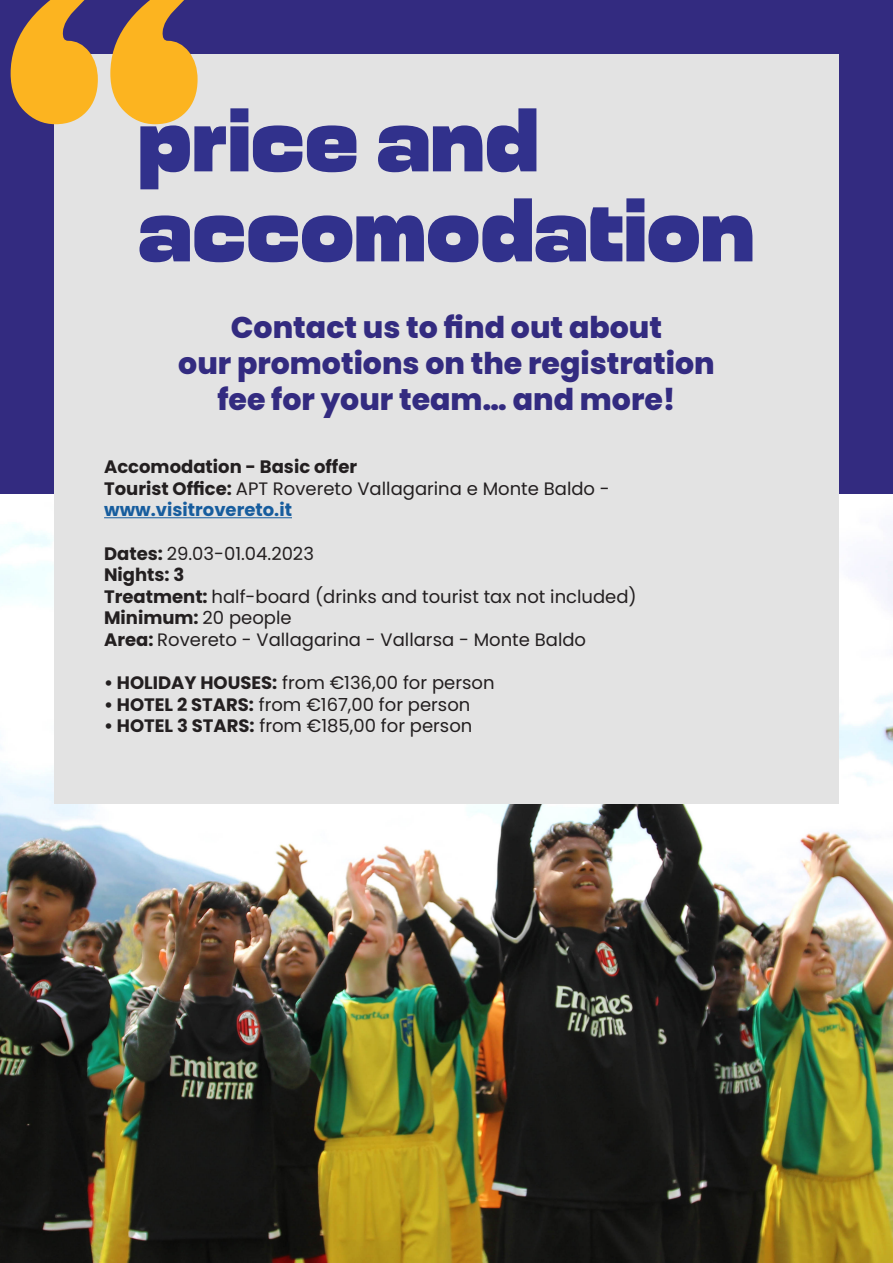
<style>
.page{position:relative;width:893px;height:1263px;background:#fff}
.page>*{position:absolute;margin:0;border:0;box-sizing:border-box;transform-origin:0 0}
.t1{font:900 90px "Millimetre";color:#31318c}
.t2{font:800 30px "Poppins";color:#332b80}
.t3{font:18px "Poppins";color:#231f20}
.t4{font:700 18px "Poppins";color:#231f20}
.t5{font:700 18px "Poppins";color:#175d9e}
.s1{font-weight:700}
.s2{font-weight:400}
</style>
<div class="page">
<img style="left:0;top:493px;width:893px;height:770px">
<div style="left:0;top:0;width:893px;height:493px;background:#332b80"></div>
<div style="left:54px;top:54px;width:785px;height:750px;background:#e3e3e3"></div>
<svg style="left:11px;top:0;width:187px;height:124px"></svg>
<hr style="left:104px;top:517px;width:188px;height:1px;background:#175d9e">
<p class="t1" style="left:138px;top:88px;width:402px">price and</p>
<p class="t1" style="left:138px;top:178px;width:618px">accomodation</p>
<p class="t2" style="left:231px;top:310px;width:433px">Contact us to find out about</p>
<p class="t2" style="left:178px;top:346px;width:538px">our promotions on the registration</p>
<p class="t2" style="left:217px;top:382px;width:460px">fee for your team… and more!</p>
<p class="t4" style="left:104px;top:456px;width:255px">Accomodation - Basic offer</p>
<p class="t3" style="left:104px;top:478px;width:507px"><span class="s1">Tourist Office:</span> APT Rovereto Vallagarina e Monte Baldo -</p>
<p class="t5" style="left:104px;top:500px;width:189px">www.visitrovereto.it</p>
<p class="t3" style="left:104px;top:543px;width:211px"><span class="s1">Dates:</span> 29.03-01.04.2023</p>
<p class="t4" style="left:104px;top:564px;width:82px">Nights: 3</p>
<p class="t3" style="left:104px;top:586px;width:534px"><span class="s1">Treatment:</span> half-board (drinks and tourist tax not included)</p>
<p class="t4" style="left:104px;top:608px;width:189px">Minimum: <span class="s2">20 people</span></p>
<p class="t3" style="left:104px;top:629px;width:484px"><span class="s1">Area:</span> Rovereto - Vallagarina - Vallarsa - Monte Baldo</p>
<p class="t3" style="left:104px;top:672px;width:392px"><span class="s1">• HOLIDAY HOUSES:</span> from €136,00 for person</p>
<p class="t3" style="left:104px;top:694px;width:368px"><span class="s1">• HOTEL 2 STARS:</span> from €167,00 for person</p>
<p class="t3" style="left:104px;top:716px;width:370px"><span class="s1">• HOTEL 3 STARS:</span> from €185,00 for person</p>
</div>
